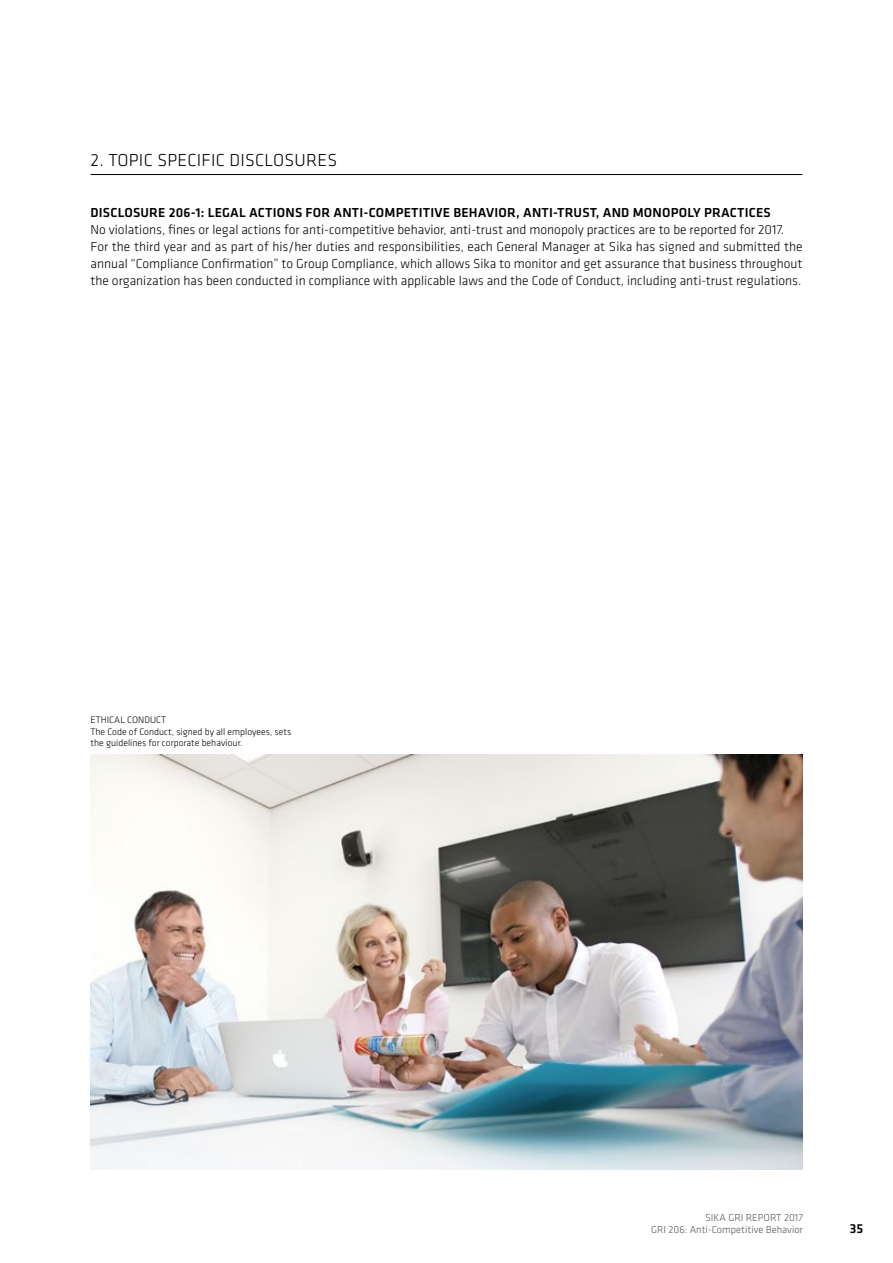
<style>
.page{position:relative;width:893px;height:1263px;background:#fff}
.page>*{position:absolute;margin:0;border:0;box-sizing:border-box;transform-origin:0 0}
.t1{font:300 18px "Klavika";letter-spacing:.015em;color:#000}
.t2{font:300 13.5px/17px "Klavika";color:#000}
.t3{font:500 13.5px "Klavika";letter-spacing:.015em;color:#000}
.t4{font:300 10.5px/12.6px "Klavika";color:#565655;text-align:right}
.t5{font:300 9.75px/11.2px "Klavika";color:#000}
</style>
<div class="page">
<hr style="left:91px;top:174px;width:711px;height:1px;background:#000">
<img style="left:91px;top:754px;width:711px;height:415px">
<h1 class="t1" style="left:91px;top:149px;width:248px">2. TOPIC SPECIFIC DISCLOSURES</h1>
<p class="t3" style="left:91px;top:203px;width:682px">DISCLOSURE 206-1: LEGAL ACTIONS FOR ANTI-COMPETITIVE BEHAVIOR, ANTI-TRUST, AND MONOPOLY PRACTICES</p>
<p class="t2" style="left:91px;top:221px;width:713px">No violations, fines or legal actions for anti-competitive behavior, anti-trust and monopoly practices are to be reported for 2017.<br>For the third year and as part of his/her duties and responsibilities, each General Manager at Sika has signed and submitted the annual “Compliance Confirmation” to Group Compliance, which allows Sika to monitor and get assurance that business throughout the organization has been conducted in compliance with applicable laws and the Code of Conduct, including anti-trust regulations.</p>
<p class="t5" style="left:91px;top:714px;width:202px">ETHICAL CONDUCT<br>The Code of Conduct, signed by all employees, sets the guidelines for corporate behaviour.</p>
<p class="t4" style="left:651px;top:1211px;width:153px">SIKA GRI REPORT 2017<br>GRI 206: Anti-Competitive Behavior</p>
<p class="t3" style="left:850px;top:1219px;width:15px">35</p>
</div>
